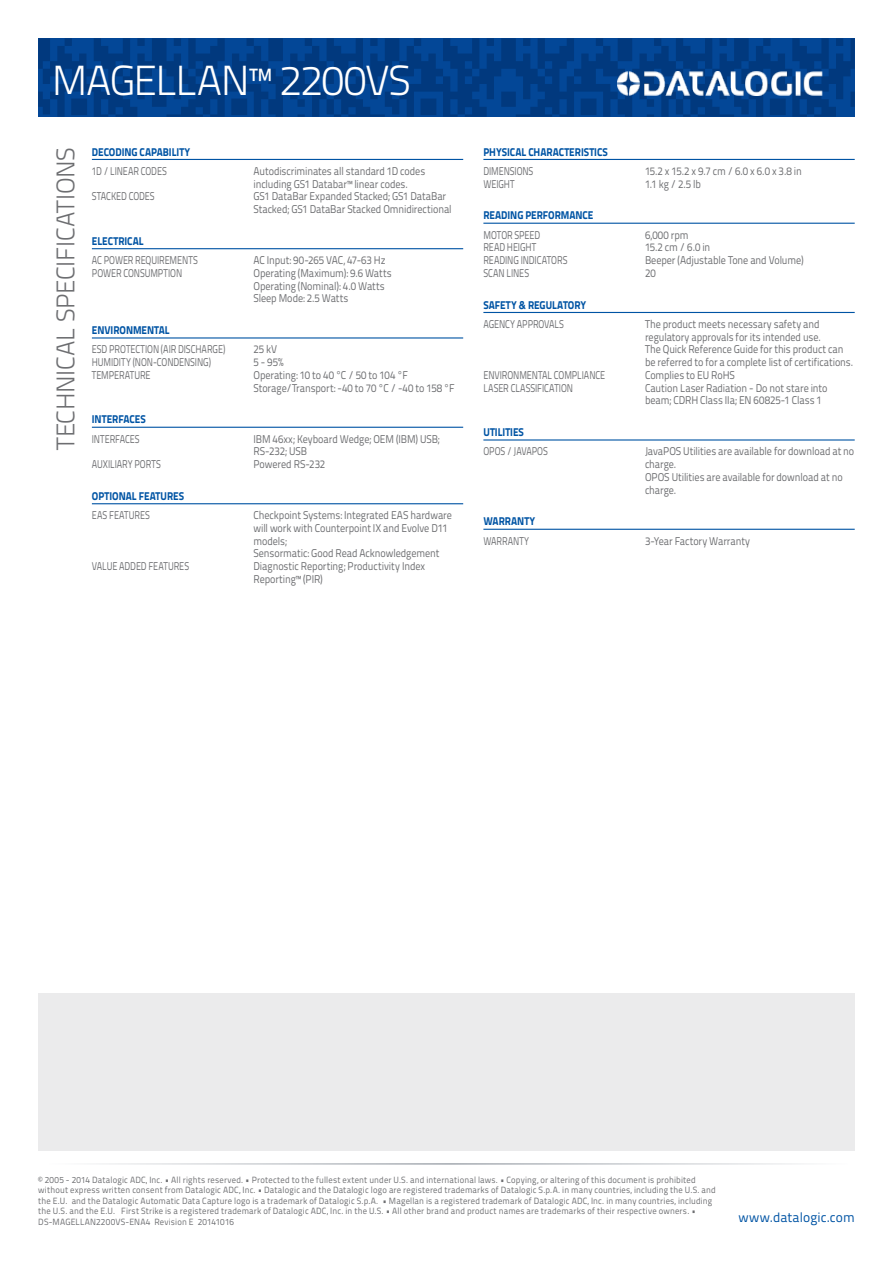
<style>
.page{position:relative;width:893px;height:1263px;background:#fff}
.page>*{position:absolute;margin:0;border:0;box-sizing:border-box;transform-origin:0 0}
.t1{font:300 42px "Titillium Text 22 L";letter-spacing:-.035em;color:#fff}
.t2{font:300 25.5px "Titillium Text 22 L";letter-spacing:-.015em;color:#6d6e71}
.t3{font:13.5px "Titillium Text 22 L";letter-spacing:.005em;color:#0054a4}
.t4{font:11.25px/12.8px "Titillium Text 22 L";letter-spacing:-.01em;color:#6d6e71;scale:.9 1}
.t5{font:11.25px "Titillium Text 22 L";letter-spacing:-.01em;color:#6d6e71;scale:.8 1}
.t6{font:800 11.25px "Titillium Text 22 L";letter-spacing:-.005em;color:#0054a4;scale:.9 1}
.t7{font:9px/10.5px "Titillium Text 22 L";letter-spacing:.02em;color:#6d6e71;scale:.95 1}
</style>
<div class="page">
<svg style="left:38px;top:38px;width:817px;height:79px;background:#023f89"></svg>
<hr style="left:45px;top:1163px;width:803px;height:2px;background:#9da3aa">
<img style="left:618px;top:72px;width:204px;height:23px">
<hr style="left:92px;top:159px;width:371px;height:1px;background:#0054a4">
<hr style="left:92px;top:248px;width:371px;height:1px;background:#0054a4">
<hr style="left:92px;top:337px;width:371px;height:2px;background:#0054a4">
<hr style="left:92px;top:427px;width:371px;height:1px;background:#0054a4">
<hr style="left:92px;top:503px;width:371px;height:1px;background:#0054a4">
<hr style="left:483px;top:159px;width:372px;height:1px;background:#0054a4">
<hr style="left:483px;top:223px;width:372px;height:1px;background:#0054a4">
<hr style="left:483px;top:312px;width:372px;height:1px;background:#0054a4">
<hr style="left:483px;top:439px;width:372px;height:2px;background:#0054a4">
<hr style="left:483px;top:529px;width:372px;height:1px;background:#0054a4">
<div style="left:38px;top:993px;width:817px;height:157px;background:#ebebec"></div>
<h1 class="t1" style="left:52px;top:50px;width:361px">MAGELLAN™ 2200VS</h1>
<h2 class="t2" style="left:47px;top:450px;width:304px;rotate:-90deg">TECHNICAL SPECIFICATIONS</h2>
<p class="t6" style="left:92px;top:143px;width:111px">DECODING CAPABILITY</p>
<p class="t5" style="left:92px;top:162px;width:95px">1D / LINEAR CODES</p>
<p class="t4" style="left:253px;top:164px;width:192px">Autodiscriminates all standard 1D codes including GS1 Databar™ linear codes.</p>
<p class="t5" style="left:92px;top:188px;width:80px">STACKED CODES</p>
<p class="t4" style="left:253px;top:189px;width:222px">GS1 DataBar Expanded Stacked; GS1 DataBar<br>Stacked; GS1 DataBar Stacked Omnidirectional</p>
<p class="t6" style="left:92px;top:232px;width:59px">ELECTRICAL</p>
<p class="t5" style="left:92px;top:252px;width:134px">AC POWER REQUIREMENTS</p>
<p class="t4" style="left:253px;top:253px;width:148px">AC Input: 90-265 VAC, 47-63 Hz</p>
<p class="t5" style="left:92px;top:264px;width:114px">POWER CONSUMPTION</p>
<p class="t4" style="left:253px;top:266px;width:155px">Operating (Maximum): 9.6 Watts<br>Operating (Nominal): 4.0 Watts<br>Sleep Mode: 2.5 Watts</p>
<p class="t6" style="left:92px;top:321px;width:88px">ENVIRONMENTAL</p>
<p class="t5" style="left:92px;top:341px;width:168px">ESD PROTECTION (AIR DISCHARGE)</p>
<p class="t4" style="left:253px;top:342px;width:28px">25 kV</p>
<p class="t5" style="left:92px;top:354px;width:150px">HUMIDITY (NON-CONDENSING)</p>
<p class="t4" style="left:253px;top:355px;width:35px">5 - 95%</p>
<p class="t5" style="left:92px;top:366px;width:75px">TEMPERATURE</p>
<p class="t4" style="left:253px;top:368px;width:225px">Operating: 10 to 40 °C / 50 to 104 °F<br>Storage/Transport: -40 to 70 °C / -40 to 158 °F</p>
<p class="t6" style="left:92px;top:411px;width:61px">INTERFACES</p>
<p class="t5" style="left:92px;top:430px;width:61px">INTERFACES</p>
<p class="t4" style="left:253px;top:432px;width:209px">IBM 46xx; Keyboard Wedge; OEM (IBM) USB;<br>RS-232; USB</p>
<p class="t5" style="left:92px;top:456px;width:88px">AUXILIARY PORTS</p>
<p class="t4" style="left:253px;top:457px;width:81px">Powered RS-232</p>
<p class="t6" style="left:92px;top:487px;width:104px">OPTIONAL FEATURES</p>
<p class="t5" style="left:92px;top:507px;width:74px">EAS FEATURES</p>
<p class="t4" style="left:253px;top:508px;width:222px">Checkpoint Systems: Integrated EAS hardware will work with Counterpoint IX and Evolve D11 models;<br>Sensormatic: Good Read Acknowledgement</p>
<p class="t5" style="left:92px;top:558px;width:123px">VALUE ADDED FEATURES</p>
<p class="t4" style="left:253px;top:559px;width:192px">Diagnostic Reporting; Productivity Index<br>Reporting™ (PIR)</p>
<p class="t6" style="left:483px;top:143px;width:140px">PHYSICAL CHARACTERISTICS</p>
<p class="t5" style="left:483px;top:162px;width:64px">DIMENSIONS</p>
<p class="t4" style="left:645px;top:164px;width:176px">15.2 x 15.2 x 9.7 cm / 6.0 x 6.0 x 3.8 in</p>
<p class="t5" style="left:483px;top:175px;width:40px">WEIGHT</p>
<p class="t4" style="left:645px;top:177px;width:64px">1.1 kg / 2.5 lb</p>
<p class="t6" style="left:483px;top:207px;width:124px">READING PERFORMANCE</p>
<p class="t5" style="left:483px;top:226px;width:72px">MOTOR SPEED</p>
<p class="t4" style="left:645px;top:228px;width:50px">6,000 rpm</p>
<p class="t5" style="left:483px;top:239px;width:67px">READ HEIGHT</p>
<p class="t4" style="left:645px;top:240px;width:74px">15.2 cm / 6.0 in</p>
<p class="t5" style="left:483px;top:252px;width:107px">READING INDICATORS</p>
<p class="t4" style="left:645px;top:253px;width:178px">Beeper (Adjustable Tone and Volume)</p>
<p class="t5" style="left:483px;top:264px;width:59px">SCAN LINES</p>
<p class="t4" style="left:645px;top:266px;width:13px">20</p>
<p class="t6" style="left:483px;top:296px;width:116px">SAFETY &amp; REGULATORY</p>
<p class="t5" style="left:483px;top:315px;width:102px">AGENCY APPROVALS</p>
<p class="t4" style="left:645px;top:317px;width:233px">The product meets necessary safety and regulatory approvals for its intended use.<br>The Quick Reference Guide for this product can be referred to for a complete list of certifications.</p>
<p class="t5" style="left:483px;top:366px;width:154px">ENVIRONMENTAL COMPLIANCE</p>
<p class="t4" style="left:645px;top:368px;width:101px">Complies to EU RoHS</p>
<p class="t5" style="left:483px;top:379px;width:114px">LASER CLASSIFICATION</p>
<p class="t4" style="left:645px;top:381px;width:204px">Caution Laser Radiation - Do not stare into beam; CDRH Class IIa; EN 60825-1 Class 1</p>
<p class="t6" style="left:483px;top:423px;width:47px">UTILITIES</p>
<p class="t5" style="left:483px;top:443px;width:82px">OPOS / JAVAPOS</p>
<p class="t4" style="left:645px;top:444px;width:234px">JavaPOS Utilities are available for download at no charge.<br>OPOS Utilities are available for download at no charge.</p>
<p class="t6" style="left:483px;top:513px;width:59px">WARRANTY</p>
<p class="t5" style="left:483px;top:532px;width:59px">WARRANTY</p>
<p class="t4" style="left:645px;top:534px;width:118px">3-Year Factory Warranty</p>
<p class="t7" style="left:38px;top:1174px;width:715px">© 2005 - 2014 Datalogic ADC, Inc. • All rights reserved. • Protected to the fullest extent under U.S. and international laws. • Copying, or altering of this document is prohibited without express written consent from Datalogic ADC, Inc. • Datalogic and the Datalogic logo are registered trademarks of Datalogic S.p.A. in many countries, including the U.S. and the E.U. and the Datalogic Automatic Data Capture logo is a trademark of Datalogic S.p.A. • Magellan is a registered trademark of Datalogic ADC, Inc. in many countries, including the U.S. and the E.U. First Strike is a registered trademark of Datalogic ADC, Inc. in the U.S. • All other brand and product names are trademarks of their respective owners. • DS-MAGELLAN2200VS-ENA4 Revision E 20141016</p>
<p class="t3" style="left:738px;top:1207px;width:118px">www.datalogic.com</p>
</div>
